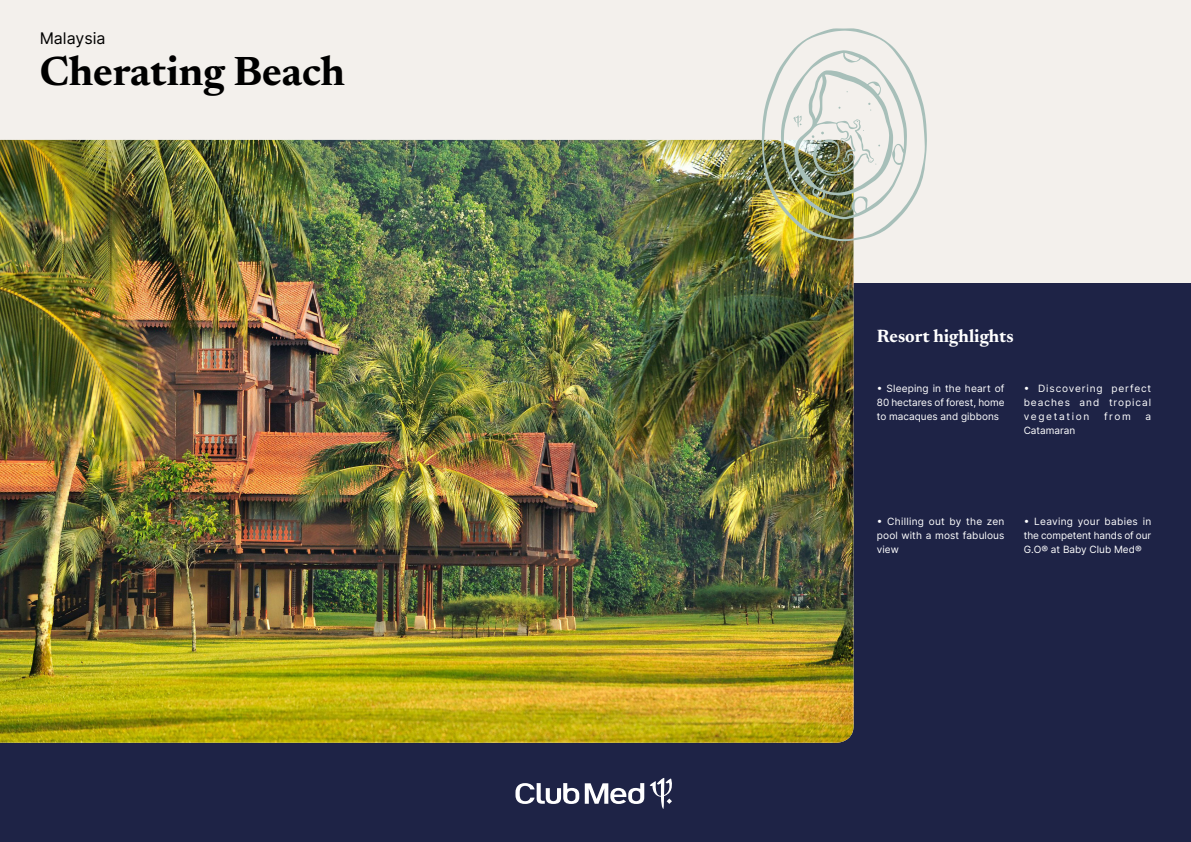
<style>
.page{position:relative;width:1191px;height:842px;background:#f3f0ec}
.page>*{position:absolute;margin:0;border:0;box-sizing:border-box;transform-origin:0 0}
.t1{font:700 41.5px "Newsreader 24 pt";color:#000}
.t2{font:700 18px "Newsreader 24 pt";color:#fff}
.t3{font:16px "Inter";color:#000}
.t4{font:10px/14px "Inter";letter-spacing:.01em;color:#fff;text-align:justify}
</style>
<div class="page">
<div style="left:0;top:283px;width:1191px;height:559px;background:#1e2346"></div>
<img style="left:0;top:140px;width:853px;height:603px">
<img style="left:762px;top:28px;width:165px;height:213px">
<svg style="left:515px;top:778px;width:157px;height:31px"></svg>
<h3 class="t3" style="left:40px;top:26px;width:67px">Malaysia</h3>
<h1 class="t1" style="left:40px;top:41px;width:307px">Cherating Beach</h1>
<h2 class="t2" style="left:877px;top:323px;width:138px">Resort highlights</h2>
<p class="t4" style="left:877px;top:381px;width:129px">• Sleeping in the heart of 80 hectares of forest, home to macaques and gibbons</p>
<p class="t4" style="left:1023px;top:381px;width:129px">• Discovering perfect beaches and tropical vegetation</p>
<p class="t4" style="left:1104px;top:409px;width:29px">from</p>
<p class="t4" style="left:1145px;top:409px;width:7px">a</p>
<p class="t4" style="left:1023px;top:423px;width:53px">Catamaran</p>
<p class="t4" style="left:877px;top:514px;width:129px">• Chilling out by the zen pool with a most fabulous view</p>
<p class="t4" style="left:1023px;top:514px;width:129px">• Leaving your babies in the competent hands of our G.O® at Baby Club Med®</p>
</div>
